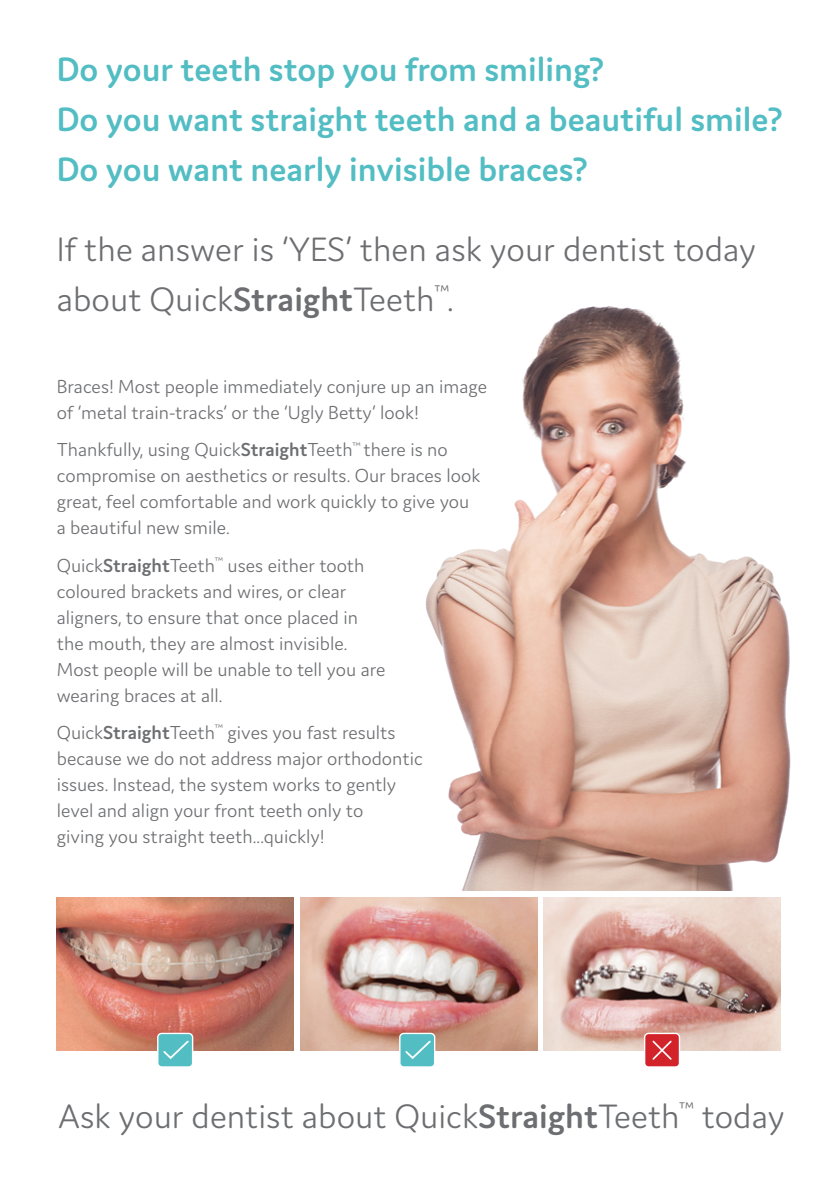
<style>
.page{position:relative;width:840px;height:1191px;background:#fff}
.page>*{position:absolute;margin:0;border:0;box-sizing:border-box;transform-origin:0 0}
.t1{font:300 36px/50px "Domus";color:#6d6e71}
.t2{font:600 36px/50px "Domus";color:#52bdc3}
.t3{font:300 20px/26px "Domus";color:#6d6e71}
.s1{font-weight:600}
</style>
<div class="page">
<img style="left:57px;top:897px;width:236px;height:153px">
<img style="left:543px;top:897px;width:237px;height:153px">
<img style="left:300px;top:897px;width:236px;height:153px">
<div style="left:158px;top:1033px;width:34px;height:34px;background:#52bdc3;border-radius:4px"></div>
<div style="left:157px;top:1032px;width:36px;height:35px;border:1px solid #fff;border-radius:4px"></div>
<svg style="left:163px;top:1040px;width:26px;height:19px"></svg>
<div style="left:399px;top:1033px;width:35px;height:34px;background:#52bdc3;border-radius:4px"></div>
<div style="left:399px;top:1032px;width:36px;height:35px;border:1px solid #fff;border-radius:4px"></div>
<svg style="left:405px;top:1040px;width:26px;height:19px"></svg>
<div style="left:644px;top:1033px;width:35px;height:34px;background:#d2232a;border-radius:4px"></div>
<div style="left:643px;top:1032px;width:36px;height:35px;border:1px solid #fff;border-radius:4px"></div>
<svg style="left:652px;top:1040px;width:20px;height:20px"></svg>
<img style="left:425px;top:306px;width:366px;height:584px">
<h1 class="t2" style="left:57px;top:44px;width:727px">Do your teeth stop you from smiling?<br>Do you want straight teeth and a beautiful smile?<br>Do you want nearly invisible braces?</h1>
<h1 class="t1" style="left:57px;top:224px;width:700px">If the answer is ‘YES’ then ask your dentist today about Quick<span class="s1">Straight</span>Teeth<sup>™</sup>.</h1>
<p class="t3" style="left:57px;top:373px;width:431px">Braces! Most people immediately conjure up an image of ‘metal train-tracks’ or the ‘Ugly Betty’ look!</p>
<p class="t3" style="left:57px;top:436px;width:425px">Thankfully, using Quick<span class="s1">Straight</span>Teeth<sup>™</sup> there is no compromise on aesthetics or results. Our braces look great, feel comfortable and work quickly to give you a beautiful new smile.</p>
<p class="t3" style="left:57px;top:552px;width:330px">Quick<span class="s1">Straight</span>Teeth<sup>™</sup> uses either tooth coloured brackets and wires, or clear aligners, to ensure that once placed in the mouth, they are almost invisible.<br>Most people will be unable to tell you are wearing braces at all.</p>
<p class="t3" style="left:57px;top:719px;width:367px">Quick<span class="s1">Straight</span>Teeth<sup>™</sup> gives you fast results because we do not address major orthodontic issues. Instead, the system works to gently level and align your front teeth only to<br>giving you straight teeth...quickly!</p>
<h1 class="t1" style="left:58px;top:1090px;width:727px">Ask your dentist about Quick<span class="s1">Straight</span>Teeth<sup>™</sup> today</h1>
</div>
